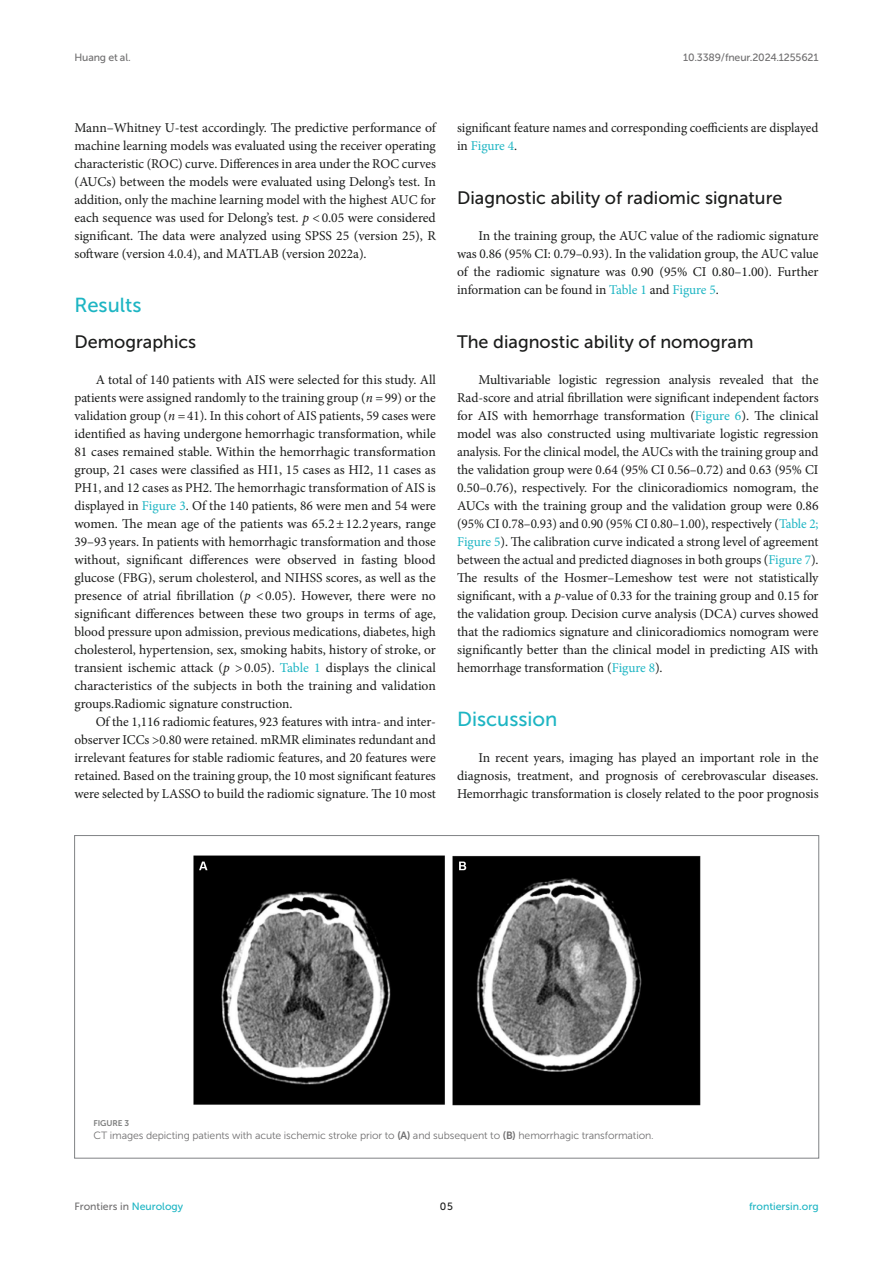
<style>
.page{position:relative;width:893px;height:1263px;background:#fff}
.page>*{position:absolute;margin:0;border:0;box-sizing:border-box;transform-origin:0 0}
.HEAD_1{font:20.25px "Museo Sans 500";color:#1db5c3}
.HEAD_2{font:18px "Museo Sans 500";color:#1b1c1b}
.HEAD_2_after_HEAD_1{font:18px "Museo Sans 500";color:#1b1c1b}
.TEXT_FLUSH{font:13.5px/18px "Minion Pro";letter-spacing:-.005em;color:#1b1c1b;text-align:justify}
.TEXT{font:13.5px/18px "Minion Pro";letter-spacing:-.005em;color:#1b1c1b;text-align:justify}
.FIG_LEG{font:10.5px "Museo Sans 300";letter-spacing:-.01em;color:#706f70}
.t1{font:10.5px "Museo Sans 500";letter-spacing:-.015em;color:#706f70}
.t2{font:10.5px "Museo Sans 500";color:#1db5c3}
.t3{font:10.5px "Museo Sans 500";color:#1b1c1b}
.FIG_HD{font:8.25px "Museo Sans 700";letter-spacing:-.01em;color:#7e7f7f}
.s1{font-style:italic}
.s2{color:#1db5c3}
.s3{font-family:"Museo Sans 700"}
</style>
<div class="page">
<img style="left:193px;top:855px;width:508px;height:251px">
<p class="t1" style="left:74px;top:51px;width:58px">Huang et al.</p>
<p class="t1" style="left:683px;top:51px;width:137px">10.3389/fneur.2024.1255621</p>
<p class="TEXT_FLUSH" style="left:74px;top:119px;width:363px">Mann–Whitney U-test accordingly. The predictive performance of machine learning models was evaluated using the receiver operating characteristic (ROC) curve. Differences in area under the ROC curves (AUCs) between the models were evaluated using Delong’s test. In addition, only the machine learning model with the highest AUC for each sequence was used for Delong’s test. <span class="s1">p</span> &lt;0.05 were considered significant. The data were analyzed using SPSS 25 (version 25), R software (version 4.0.4), and MATLAB (version 2022a).</p>
<p class="HEAD_1" style="left:74px;top:294px;width:69px">Results</p>
<p class="HEAD_2_after_HEAD_1" style="left:74px;top:332px;width:123px">Demographics</p>
<p class="TEXT_FLUSH" style="left:74px;top:371px;width:363px;text-indent:21px">A total of 140 patients with AIS were selected for this study. All patients were assigned randomly to the training group (<span class="s1">n</span> =99) or the validation group (<span class="s1">n</span> =41). In this cohort of AIS patients, 59 cases were identified as having undergone hemorrhagic transformation, while 81 cases remained stable. Within the hemorrhagic transformation group, 21 cases were classified as HI1, 15 cases as HI2, 11 cases as PH1, and 12 cases as PH2. The hemorrhagic transformation of AIS is displayed in <span class="s2">Figure 3</span>. Of the 140 patients, 86 were men and 54 were women. The mean age of the patients was 65.2±12.2 years, range 39–93 years. In patients with hemorrhagic transformation and those without, significant differences were observed in fasting blood glucose (FBG), serum cholesterol, and NIHSS scores, as well as the presence of atrial fibrillation (<span class="s1">p</span> &lt;0.05). However, there were no significant differences between these two groups in terms of age, blood pressure upon admission, previous medications, diabetes, high cholesterol, hypertension, sex, smoking habits, history of stroke, or transient ischemic attack (<span class="s1">p</span> &gt;0.05). <span class="s2">Table 1</span> displays the clinical characteristics of the subjects in both the training and validation groups.Radiomic signature construction.</p>
<p class="TEXT" style="left:74px;top:713px;width:363px;text-indent:21px">Of the 1,116 radiomic features, 923 features with intra- and inter&shy;observer ICCs &gt;0.80 were retained. mRMR eliminates redundant and irrelevant features for stable radiomic features, and 20 features were retained. Based on the training group, the 10 most significant features were selected by LASSO to build the radiomic signature. The 10 most</p>
<p class="TEXT" style="left:457px;top:119px;width:363px">significant feature names and corresponding coefficients are displayed in <span class="s2">Figure 4</span>.</p>
<p class="HEAD_2" style="left:457px;top:188px;width:327px">Diagnostic ability of radiomic signature</p>
<p class="TEXT_FLUSH" style="left:457px;top:227px;width:363px;text-indent:21px">In the training group, the AUC value of the radiomic signature was 0.86 (95% CI: 0.79–0.93). In the validation group, the AUC value of the radiomic signature was 0.90 (95% CI 0.80–1.00). Further information can be found in <span class="s2">Table 1</span> and <span class="s2">Figure 5</span>.</p>
<p class="HEAD_2" style="left:457px;top:332px;width:298px">The diagnostic ability of nomogram</p>
<p class="TEXT_FLUSH" style="left:457px;top:371px;width:363px;text-indent:21px">Multivariable logistic regression analysis revealed that the Rad-score and atrial fibrillation were significant independent factors for AIS with hemorrhage transformation (<span class="s2">Figure 6</span>). The clinical model was also constructed using multivariate logistic regression analysis. For the clinical model, the AUCs with the training group and the validation group were 0.64 (95% CI 0.56–0.72) and 0.63 (95% CI 0.50–0.76), respectively. For the clinicoradiomics nomogram, the AUCs with the training group and the validation group were 0.86 (95% CI 0.78–0.93) and 0.90 (95% CI 0.80–1.00), respectively (<span class="s2">Table 2; Figure 5</span>). The calibration curve indicated a strong level of agreement between the actual and predicted diagnoses in both groups (<span class="s2">Figure 7</span>).<br>The results of the Hosmer–Lemeshow test were not statistically significant, with a <span class="s1">p</span>-value of 0.33 for the training group and 0.15 for the validation group. Decision curve analysis (DCA) curves showed that the radiomics signature and clinicoradiomics nomogram were significantly better than the clinical model in predicting AIS with hemorrhage transformation (<span class="s2">Figure 8</span>).</p>
<p class="HEAD_1" style="left:457px;top:708px;width:102px">Discussion</p>
<p class="TEXT_FLUSH" style="left:457px;top:749px;width:363px;text-indent:21px">In recent years, imaging has played an important role in the diagnosis, treatment, and prognosis of cerebrovascular diseases.<br>Hemorrhagic transformation is closely related to the poor prognosis</p>
<p class="FIG_HD" style="left:94px;top:1118px;width:37px">FIGURE 3</p>
<p class="FIG_LEG" style="left:94px;top:1130px;width:562px">CT images depicting patients with acute ischemic stroke prior to <span class="s3">(A)</span> and subsequent to <span class="s3">(B)</span> hemorrhagic transformation.</p>
<p class="t1" style="left:74px;top:1200px;width:110px">Frontiers in <span class="s2">Neurology</span></p>
<p class="t3" style="left:440px;top:1200px;width:14px">05</p>
<p class="t2" style="left:749px;top:1200px;width:71px">frontiersin.org</p>
</div>
